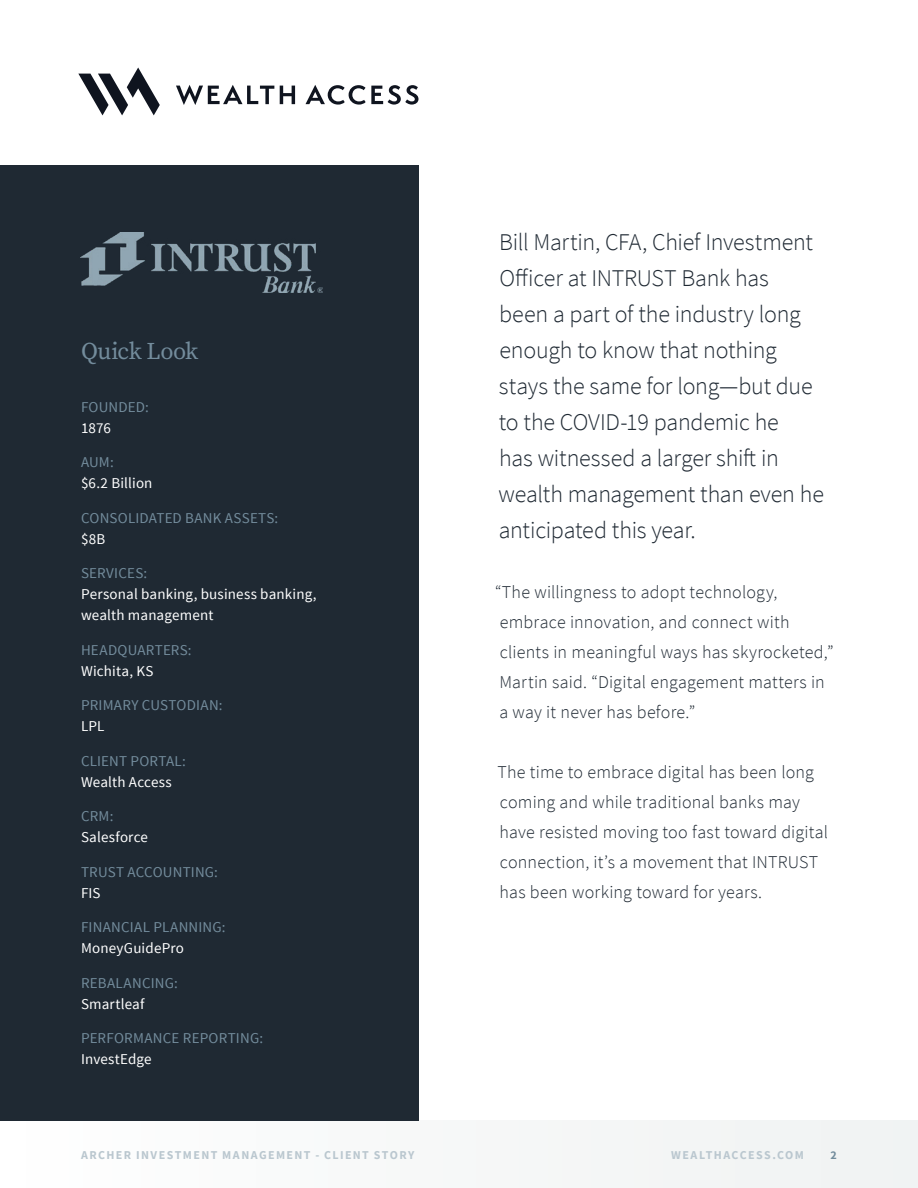
<style>
.page{position:relative;width:918px;height:1188px;background:#fff}
.page>*{position:absolute;margin:0;border:0;box-sizing:border-box;transform-origin:0 0}
.t1{font:300 24px/36px "Source Sans Pro";letter-spacing:-.01em;color:#1f2933}
.t2{font:24px "Source Serif Variable";letter-spacing:-.02em;color:#738c9c}
.t3{font:300 18px/30px "Source Sans Pro";letter-spacing:.01em;color:#1f2933}
.t4{font:15px "Source Sans Pro";letter-spacing:.015em;color:#738c9c}
.t5{font:15px/21px "Source Sans Pro";letter-spacing:.01em;color:#fff}
.t6{font:700 12px "Source Sans Pro";letter-spacing:.115em;color:#bac7cf}
.t7{font:700 12px "Source Sans Pro";color:#738c9c}
</style>
<div class="page">
<div style="left:0;top:1120px;width:918px;height:68px;background:#f6f8f8"></div>
<svg style="left:78px;top:67px;width:341px;height:48px"></svg>
<div style="left:0;top:165px;width:418px;height:955px;background:#1f2933"></div>
<img style="left:81px;top:232px;width:242px;height:61px">
<h1 class="t2" style="left:81px;top:335px;width:119px">Quick Look</h1>
<p class="t4" style="left:81px;top:397px;width:69px">FOUNDED:</p>
<p class="t5" style="left:81px;top:418px;width:31px">1876</p>
<p class="t4" style="left:81px;top:453px;width:34px">AUM:</p>
<p class="t5" style="left:81px;top:473px;width:73px">$6.2 Billion</p>
<p class="t4" style="left:81px;top:508px;width:199px">CONSOLIDATED BANK ASSETS:</p>
<p class="t5" style="left:81px;top:529px;width:26px">$8B</p>
<p class="t4" style="left:81px;top:564px;width:68px">SERVICES:</p>
<p class="t5" style="left:81px;top:584px;width:237px">Personal banking, business banking, wealth management</p>
<p class="t4" style="left:81px;top:640px;width:112px">HEADQUARTERS:</p>
<p class="t5" style="left:81px;top:661px;width:74px">Wichita, KS</p>
<p class="t4" style="left:81px;top:696px;width:143px">PRIMARY CUSTODIAN:</p>
<p class="t5" style="left:81px;top:716px;width:25px">LPL</p>
<p class="t4" style="left:81px;top:751px;width:106px">CLIENT PORTAL:</p>
<p class="t5" style="left:81px;top:772px;width:92px">Wealth Access</p>
<p class="t4" style="left:81px;top:807px;width:34px">CRM:</p>
<p class="t5" style="left:81px;top:827px;width:69px">Salesforce</p>
<p class="t4" style="left:81px;top:862px;width:139px">TRUST ACCOUNTING:</p>
<p class="t5" style="left:81px;top:883px;width:21px">FIS</p>
<p class="t4" style="left:81px;top:918px;width:146px">FINANCIAL PLANNING:</p>
<p class="t5" style="left:81px;top:938px;width:104px">MoneyGuidePro</p>
<p class="t4" style="left:81px;top:973px;width:98px">REBALANCING:</p>
<p class="t5" style="left:81px;top:994px;width:65px">Smartleaf</p>
<p class="t4" style="left:81px;top:1029px;width:184px">PERFORMANCE REPORTING:</p>
<p class="t5" style="left:81px;top:1049px;width:72px">InvestEdge</p>
<p class="t1" style="left:499px;top:224px;width:327px">Bill Martin, CFA, Chief Investment<br>Officer at INTRUST Bank has<br>been a part of the industry long enough to know that nothing stays the same for long—but due to the COVID-19 pandemic he<br>has witnessed a larger shift in wealth management than even he anticipated this year.</p>
<p class="t3" style="left:495px;top:577px;width:340px">“The willingness to adopt technology, embrace innovation, and connect with clients in meaningful ways has skyrocketed,” Martin said. “Digital engagement matters in<br>a way it never has before.”</p>
<p class="t3" style="left:497px;top:757px;width:332px">The time to embrace digital has been long coming and while traditional banks may have resisted moving too fast toward digital connection, it’s a movement that INTRUST has been working toward for years.</p>
<p class="t6" style="left:81px;top:1147px;width:335px">ARCHER INVESTMENT MANAGEMENT - CLIENT STORY</p>
<p class="t6" style="left:671px;top:1147px;width:134px">WEALTHACCESS.COM</p>
<p class="t7" style="left:831px;top:1147px;width:8px">2</p>
</div>
